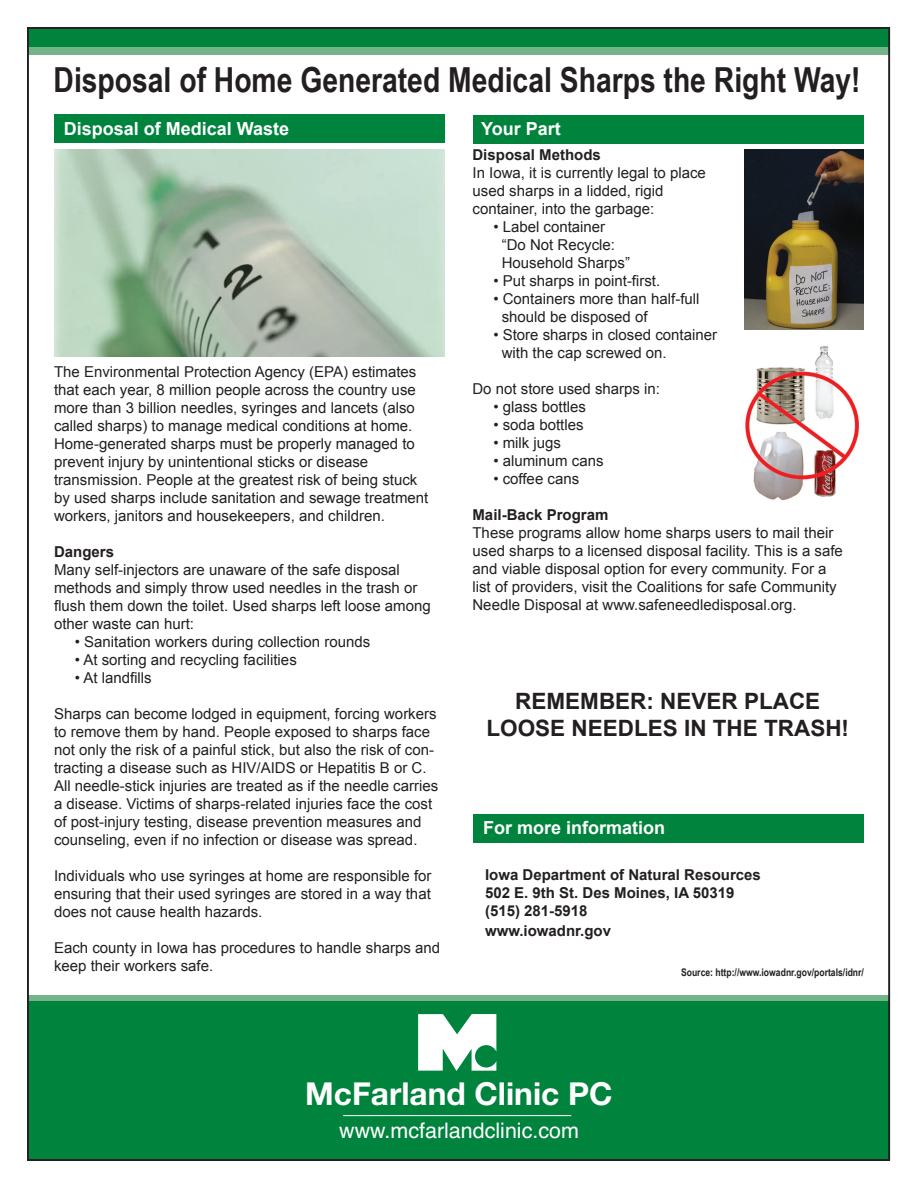
<style>
.page{position:relative;width:918px;height:1188px;background:#fff}
.page>*{position:absolute;margin:0;border:0;box-sizing:border-box;transform-origin:0 0}
.t1{font:700 34.5px "Arial Narrow";color:#231f20}
.t2{font:700 31.65px "Helvetica Neue";color:#fff}
.t3{font:700 22.5px "Arial";color:#231f20}
.t4{font:21.45px "Helvetica";color:#fff}
.t5{font:700 18px "Arial";color:#fff}
.t6{font:15px/18px "Arial";color:#231f20}
.t7{font:700 15px "Arial";color:#231f20}
.t8{font:700 10.5px "Arial Narrow";color:#231f20}
.s1{font-family:"Arial Narrow";font-size:16.5px;color:#fff}
</style>
<div class="page">
<div style="left:473px;top:115px;width:391px;height:28px;background:#00843d"></div>
<div style="left:54px;top:114px;width:391px;height:29px;background:#00843d"></div>
<div style="left:28px;top:27px;width:861px;height:21px;background:#00843d"></div>
<div style="left:28px;top:48px;width:861px;height:7px;background:#75b389"></div>
<div style="left:27px;top:995px;width:862px;height:7px;background:#75b389"></div>
<div style="left:27px;top:1001px;width:862px;height:160px;background:#00843d"></div>
<img style="left:54px;top:149px;width:391px;height:207px">
<img style="left:745px;top:149px;width:118px;height:181px">
<img style="left:745px;top:346px;width:115px;height:154px">
<svg style="left:418px;top:1014px;width:78px;height:57px"></svg>
<hr style="left:343px;top:1115px;width:228px;height:1px;background:#fff">
<div style="left:473px;top:814px;width:391px;height:28px;background:#00843d"></div>
<p class="t1" style="left:54px;top:54px;width:809px">Disposal of Home Generated Medical Sharps the Right Way!</p>
<p class="t5" style="left:64px;top:116px;width:227px">Disposal of Medical Waste</p>
<p class="t5" style="left:481px;top:116px;width:81px">Your Part</p>
<p class="t7" style="left:472px;top:145px;width:130px">Disposal Methods</p>
<p class="t6" style="left:472px;top:164px;width:235px">In Iowa, it is currently legal to place used sharps in a lidded, rigid</p>
<p class="t6" style="left:472px;top:200px;width:183px">container, into the garbage:</p>
<p class="t6" style="left:493px;top:218px;width:113px">• Label container</p>
<p class="t6" style="left:502px;top:236px;width:115px">“Do Not Recycle:</p>
<p class="t6" style="left:502px;top:254px;width:130px">Household Sharps”</p>
<p class="t6" style="left:493px;top:272px;width:168px">• Put sharps in point-first.</p>
<p class="t6" style="left:493px;top:290px;width:208px">• Containers more than half-full</p>
<p class="t6" style="left:502px;top:308px;width:147px">should be disposed of</p>
<p class="t6" style="left:493px;top:326px;width:225px">• Store sharps in closed container</p>
<p class="t6" style="left:502px;top:344px;width:167px">with the cap screwed on.</p>
<p class="t6" style="left:472px;top:380px;width:189px">Do not store used sharps in:</p>
<p class="t6" style="left:493px;top:398px;width:94px">• glass bottles</p>
<p class="t6" style="left:493px;top:416px;width:92px">• soda bottles</p>
<p class="t6" style="left:493px;top:434px;width:69px">• milk jugs</p>
<p class="t6" style="left:493px;top:452px;width:112px">• aluminum cans</p>
<p class="t6" style="left:493px;top:470px;width:87px">• coffee cans</p>
<p class="t7" style="left:472px;top:505px;width:137px">Mail-Back Program</p>
<p class="t6" style="left:472px;top:524px;width:372px">These programs allow home sharps users to mail their used sharps to a licensed disposal facility. This is a safe and viable disposal option for every community. For a list of providers, visit the Coalitions for safe Community Needle Disposal at www.safeneedledisposal.org.</p>
<p class="t6" style="left:54px;top:363px;width:364px">The Environmental Protection Agency (EPA) estimates</p>
<p class="t6" style="left:54px;top:381px;width:363px">that each year, 8 million people across the country use more than 3 billion needles, syringes and lancets (also called sharps) to manage medical conditions at home.<br>Home-generated sharps must be properly managed to prevent injury by unintentional sticks or disease</p>
<p class="t6" style="left:54px;top:471px;width:376px">transmission. People at the greatest risk of being stuck by used sharps include sanitation and sewage treatment workers, janitors and housekeepers, and children.</p>
<p class="t7" style="left:54px;top:542px;width:62px">Dangers</p>
<p class="t6" style="left:54px;top:561px;width:347px">Many self-injectors are unaware of the safe disposal</p>
<p class="t6" style="left:54px;top:579px;width:378px">methods and simply throw used needles in the trash or flush them down the toilet. Used sharps left loose among other waste can hurt:</p>
<p class="t6" style="left:75px;top:633px;width:297px">• Sanitation workers during collection rounds</p>
<p class="t6" style="left:75px;top:651px;width:223px">• At sorting and recycling facilities</p>
<p class="t6" style="left:75px;top:669px;width:78px">• At landfills</p>
<p class="t6" style="left:54px;top:705px;width:386px">Sharps can become lodged in equipment, forcing workers to remove them by hand. People exposed to sharps face not only the risk of a painful stick, but also the risk of con&shy;tracting a disease such as HIV/AIDS or Hepatitis B or C.<br>All needle-stick injuries are treated as if the needle carries a disease. Victims of sharps-related injuries face the cost of post-injury testing, disease prevention measures and counseling, even if no infection or disease was spread.</p>
<p class="t6" style="left:54px;top:867px;width:379px;text-align:justify">Individuals who use syringes at home are responsible for ensuring that their used syringes are stored in a way that does not cause health hazards.</p>
<p class="t6" style="left:54px;top:939px;width:388px">Each county in Iowa has procedures to handle sharps and keep their workers safe.</p>
<p class="t3" style="left:515px;top:686px;width:307px">REMEMBER: NEVER PLACE</p>
<p class="t3" style="left:487px;top:713px;width:364px">LOOSE NEEDLES IN THE TRASH!</p>
<p class="t5" style="left:483px;top:816px;width:184px">For more information</p>
<p class="t7" style="left:485px;top:865px;width:277px">Iowa Department of Natural Resources</p>
<p class="t7" style="left:485px;top:883px;width:251px">502 E. 9th St. Des Moines, IA 50319</p>
<p class="t7" style="left:485px;top:901px;width:104px">(515) 281-5918</p>
<p class="t7" style="left:485px;top:921px;width:253px">www.iowadnr.gov <span class="s1">www.iowadnr.gov</span></p>
<p class="t8" style="left:681px;top:965px;width:184px">Source: http://www.iowadnr.gov/portals/idnr/</p>
<p class="t2" style="left:305px;top:1074px;width:309px">McFarland Clinic PC</p>
<p class="t4" style="left:339px;top:1114px;width:241px">www.mcfarlandclinic.com</p>
</div>
